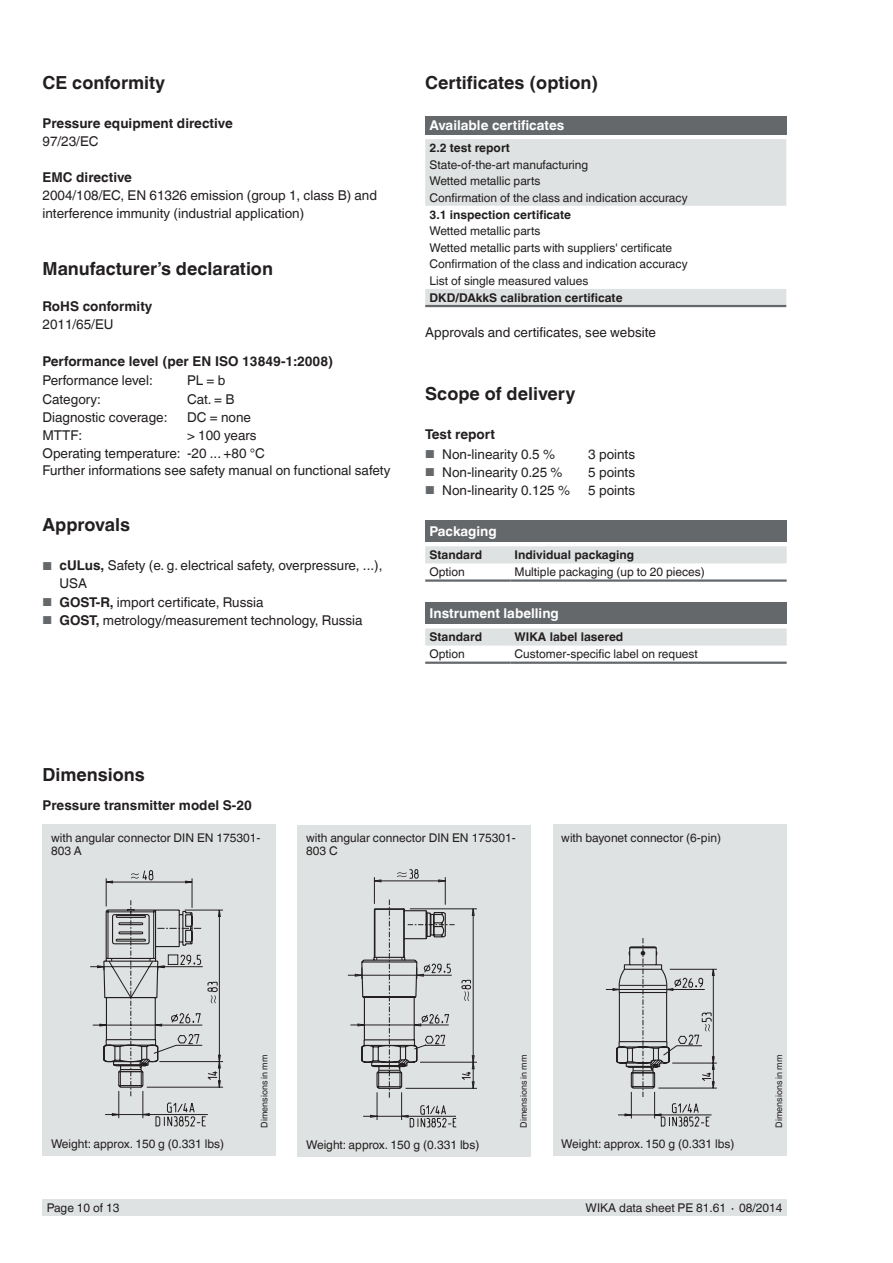
<style>
.page{position:relative;width:893px;height:1263px;background:#fff}
.page>*{position:absolute;margin:0;border:0;box-sizing:border-box;transform-origin:0 0}
.t1{font:700 18px "Helvetica World";color:#231f20}
.t2{font:13.5px/18px "Helvetica World";color:#231f20}
.t3{font:700 13.5px "Helvetica World";color:#231f20}
.t4{font:700 13.5px "Helvetica World";color:#fff}
.t5{font:12px/16.5px "Helvetica World";color:#231f20}
.t6{font:700 12px "Helvetica World";color:#231f20}
.t7{font:9px "Helvetica World";color:#231f20}
.s1{font-size:11.55px;color:#64686b}
.s2{font-weight:700}
</style>
<div class="page">
<div style="left:43px;top:1199px;width:744px;height:17px;background:#dfe2e2"></div>
<div style="left:43px;top:824px;width:233px;height:332px;background:#dfe2e2"></div>
<div style="left:553px;top:824px;width:233px;height:332px;background:#dfe2e2"></div>
<svg style="left:606px;top:938px;width:111px;height:189px"></svg>
<div style="left:298px;top:825px;width:233px;height:331px;background:#dfe2e2"></div>
<div style="left:425px;top:116px;width:361px;height:19px;background:#64686b"></div>
<svg style="left:425px;top:139px;width:361px;height:166px"></svg>
<hr style="left:425px;top:305px;width:361px;height:2px;background:#64686b">
<div style="left:425px;top:521px;width:362px;height:21px;background:#64686b"></div>
<div style="left:425px;top:546px;width:362px;height:17px;background:#dfe2e2"></div>
<hr style="left:425px;top:579px;width:85px;height:3px;background:#64686b">
<hr style="left:510px;top:579px;width:277px;height:3px;background:#64686b">
<div style="left:425px;top:603px;width:362px;height:21px;background:#64686b"></div>
<svg style="left:425px;top:628px;width:362px;height:18px;background:#e0e3e3"></svg>
<hr style="left:425px;top:662px;width:85px;height:2px;background:#64686b">
<hr style="left:510px;top:662px;width:277px;height:2px;background:#64686b">
<svg style="left:90px;top:870px;width:133px;height:257px"></svg>
<svg style="left:347px;top:869px;width:130px;height:259px"></svg>
<h1 class="t1" style="left:43px;top:73px;width:124px">CE conformity</h1>
<p class="t3" style="left:43px;top:116px;width:192px">Pressure equipment directive</p>
<p class="t2" style="left:43px;top:133px;width:57px">97/23/EC</p>
<p class="t3" style="left:43px;top:170px;width:91px">EMC directive</p>
<p class="t2" style="left:43px;top:187px;width:336px">2004/108/EC, EN 61326 emission (group 1, class B) and interference immunity (industrial application)</p>
<h1 class="t1" style="left:43px;top:259px;width:232px">Manufacturer’s declaration</h1>
<p class="t3" style="left:43px;top:299px;width:111px">RoHS conformity</p>
<p class="t2" style="left:43px;top:316px;width:72px">2011/65/EU</p>
<p class="t3" style="left:43px;top:353px;width:292px">Performance level (per EN ISO 13849-1:2008)</p>
<p class="t2" style="left:43px;top:372px;width:112px">Performance level:</p>
<p class="t2" style="left:187px;top:372px;width:40px">PL = b</p>
<p class="t2" style="left:43px;top:390px;width:60px">Category:</p>
<p class="t2" style="left:187px;top:390px;width:49px">Cat. = B</p>
<p class="t2" style="left:43px;top:408px;width:126px">Diagnostic coverage:</p>
<p class="t2" style="left:187px;top:408px;width:65px">DC = none</p>
<p class="t2" style="left:43px;top:426px;width:41px">MTTF:</p>
<p class="t2" style="left:43px;top:426px;width:224px;text-indent:145px">&gt; 100 years<br>Operating temperature: -20 ... +80 °C</p>
<p class="t2" style="left:43px;top:461px;width:349px">Further informations see safety manual on functional safety</p>
<h1 class="t1" style="left:43px;top:515px;width:89px">Approvals</h1>
<p class="t2" style="left:60px;top:557px;width:324px;text-indent:-17px"><span class="s1">■</span> <span class="s2">cULus,</span> Safety (e. g. electrical safety, overpressure, ...),<br>USA</p>
<p class="t2" style="left:43px;top:593px;width:223px"><span class="s1">■</span> <span class="s2">GOST-R,</span> import certificate, Russia</p>
<p class="t2" style="left:43px;top:611px;width:322px"><span class="s1">■</span> <span class="s2">GOST,</span> metrology/measurement technology, Russia</p>
<h1 class="t1" style="left:425px;top:73px;width:175px">Certificates (option)</h1>
<p class="t4" style="left:429px;top:118px;width:136px">Available certificates</p>
<p class="t6" style="left:429px;top:141px;width:82px">2.2 test report</p>
<p class="t5" style="left:429px;top:156px;width:260px">State-of-the-art manufacturing<br>Wetted metallic parts<br>Confirmation of the class and indication accuracy</p>
<p class="t6" style="left:429px;top:207px;width:143px">3.1 inspection certificate</p>
<p class="t5" style="left:429px;top:223px;width:260px">Wetted metallic parts<br>Wetted metallic parts with suppliers' certificate Confirmation of the class and indication accuracy List of single measured values</p>
<p class="t6" style="left:429px;top:291px;width:195px">DKD/DAkkS calibration certificate</p>
<p class="t2" style="left:425px;top:323px;width:232px">Approvals and certificates, see website</p>
<h1 class="t1" style="left:425px;top:383px;width:152px">Scope of delivery</h1>
<p class="t3" style="left:425px;top:427px;width:71px">Test report</p>
<p class="t2" style="left:425px;top:445px;width:131px"><span class="s1">■</span> Non-linearity 0.5 %</p>
<p class="t2" style="left:425px;top:463px;width:139px"><span class="s1">■</span> Non-linearity 0.25 %</p>
<p class="t2" style="left:425px;top:481px;width:146px"><span class="s1">■</span> Non-linearity 0.125 %</p>
<p class="t2" style="left:588px;top:445px;width:48px;text-align:justify">3 points 5 points 5 points</p>
<p class="t4" style="left:429px;top:523px;width:69px">Packaging</p>
<p class="t6" style="left:429px;top:548px;width:54px">Standard</p>
<p class="t6" style="left:514px;top:548px;width:121px">Individual packaging</p>
<p class="t5" style="left:429px;top:564px;width:37px">Option</p>
<p class="t5" style="left:514px;top:564px;width:192px">Multiple packaging (up to 20 pieces)</p>
<p class="t4" style="left:429px;top:606px;width:131px">Instrument labelling</p>
<p class="t6" style="left:429px;top:630px;width:54px">Standard</p>
<p class="t6" style="left:514px;top:630px;width:110px">WIKA label lasered</p>
<p class="t5" style="left:429px;top:646px;width:37px">Option</p>
<p class="t5" style="left:514px;top:646px;width:185px">Customer-specific label on request</p>
<h1 class="t1" style="left:43px;top:764px;width:104px">Dimensions</h1>
<p class="t3" style="left:43px;top:797px;width:211px">Pressure transmitter model S-20</p>
<p class="t5" style="left:51px;top:831px;width:211px;line-height:13.5px">with angular connector DIN EN 175301-<br>803 A</p>
<p class="t5" style="left:306px;top:829px;width:211px">with angular connector DIN EN 175301-</p>
<p class="t5" style="left:561px;top:829px;width:161px">with bayonet connector (6-pin)</p>
<p class="t5" style="left:306px;top:843px;width:33px">803 C</p>
<p class="t7" style="left:259px;top:1128px;width:75px;rotate:-90deg">Dimensions in mm</p>
<p class="t7" style="left:519px;top:1128px;width:75px;rotate:-90deg">Dimensions in mm</p>
<p class="t7" style="left:774px;top:1128px;width:75px;rotate:-90deg">Dimensions in mm</p>
<p class="t5" style="left:51px;top:1136px;width:175px">Weight: approx. 150 g (0.331 lbs)</p>
<p class="t5" style="left:306px;top:1136px;width:175px">Weight: approx. 150 g (0.331 lbs)</p>
<p class="t5" style="left:561px;top:1136px;width:175px">Weight: approx. 150 g (0.331 lbs)</p>
<p class="t5" style="left:47px;top:1199px;width:74px">Page 10 of 13</p>
<p class="t5" style="left:586px;top:1199px;width:198px">WIKA data sheet PE 81.61 ∙ 08/2014</p>
</div>
